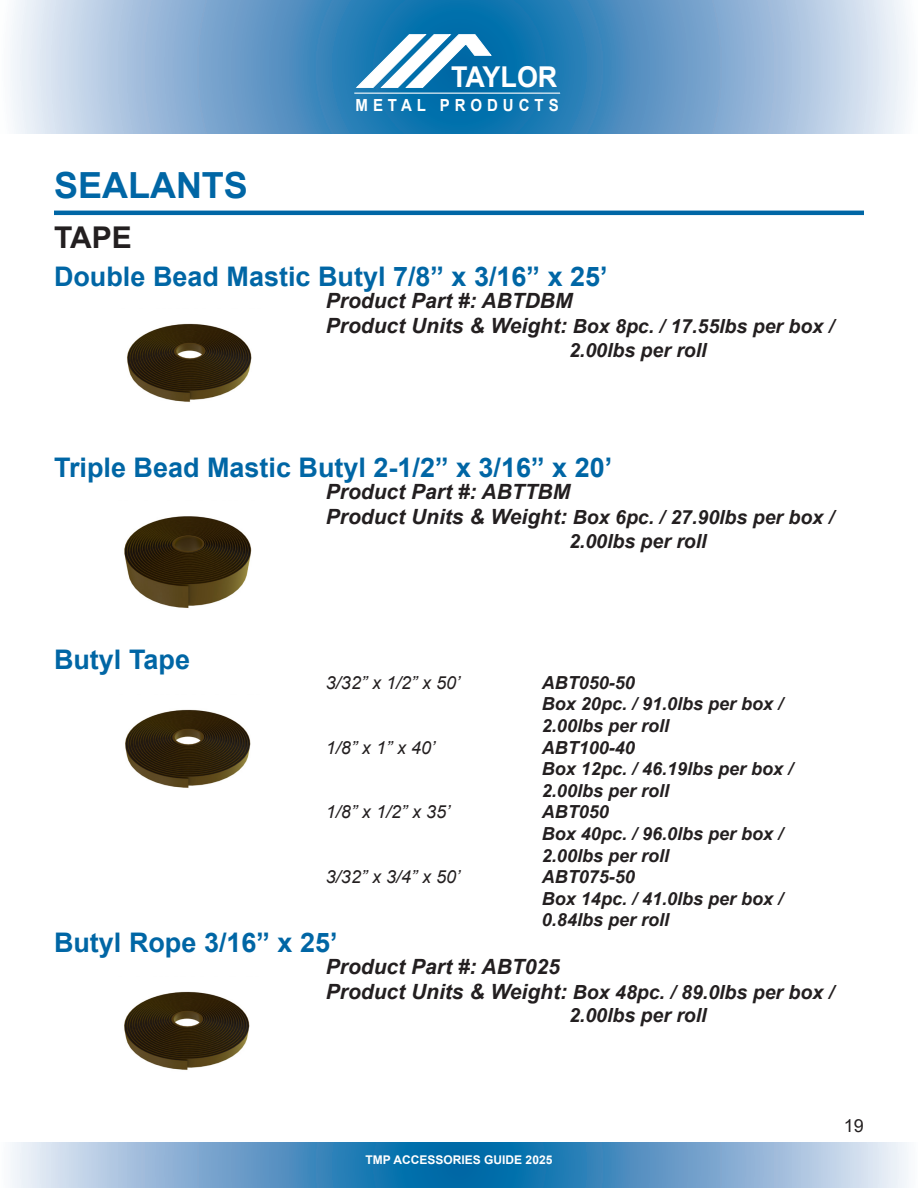
<style>
.page{position:relative;width:918px;height:1188px;background:#fff}
.page>*{position:absolute;margin:0;border:0;box-sizing:border-box;transform-origin:0 0}
.t1{font:700 36px "Arial";color:#0066a5}
.t2{font:700 30px "Arial";color:#231f20}
.t3{font:700 28.65px "Arial";color:#fff;scale:.94 1}
.t4{font:700 27px "Arial";color:#0066a5}
.t5{font:italic 700 21px "Arial";color:#231f20}
.t6{font:italic 700 19.5px "Arial";color:#231f20}
.t7{font:italic 700 18px "Arial";color:#231f20}
.t8{font:italic 18px "Arial";color:#231f20}
.t9{font:18px "Arial";color:#231f20}
.t10{font:700 16.65px "Arial";letter-spacing:.33em;color:#fff;scale:.9 1}
.t11{font:700 12px "Arial";color:#fff}
.s1{font-size:21px}
</style>
<div class="page">
<svg style="left:11px;top:0;width:897px;height:134px;background:#75a7ce"></svg>
<svg style="left:11px;top:1143px;width:897px;height:45px;background:#6ca2cb"></svg>
<svg style="left:356px;top:35px;width:135px;height:53px"></svg>
<hr style="left:354px;top:93px;width:206px;height:1px;background:#fff">
<hr style="left:54px;top:211px;width:810px;height:4px;background:#0066a5">
<img style="left:124px;top:516px;width:128px;height:92px">
<img style="left:127px;top:323px;width:125px;height:79px">
<img style="left:125px;top:709px;width:126px;height:79px">
<img style="left:124px;top:991px;width:126px;height:79px">
<p class="t1" style="left:54px;top:160px;width:196px">SEALANTS</p>
<p class="t2" style="left:54px;top:216px;width:79px">TAPE</p>
<h3 class="t3" style="left:451px;top:58px;width:115px">TAYLOR</h3>
<p class="t10" style="left:356px;top:94px;width:227px">METAL PRODUCTS</p>
<p class="t4" style="left:54px;top:258px;width:555px">Double Bead Mastic Butyl 7/8” x 3/16” x 25’</p>
<p class="t5" style="left:326px;top:287px;width:248px">Product Part #: ABTDBM</p>
<p class="t6" style="left:326px;top:313px;width:510px"><span class="s1">Product Units &amp; Weight:</span> Box 8pc. / 17.55lbs per box /</p>
<p class="t6" style="left:569px;top:337px;width:139px">2.00lbs per roll</p>
<p class="t4" style="left:54px;top:449px;width:560px">Triple Bead Mastic Butyl 2-1/2” x 3/16” x 20’</p>
<p class="t5" style="left:326px;top:478px;width:246px">Product Part #: ABTTBM</p>
<p class="t6" style="left:326px;top:504px;width:510px"><span class="s1">Product Units &amp; Weight:</span> Box 6pc. / 27.90lbs per box /</p>
<p class="t6" style="left:569px;top:528px;width:139px">2.00lbs per roll</p>
<p class="t4" style="left:54px;top:641px;width:138px">Butyl Tape</p>
<p class="t8" style="left:326px;top:671px;width:136px">3/32” x 1/2” x 50’</p>
<p class="t7" style="left:542px;top:671px;width:95px">ABT050-50</p>
<p class="t7" style="left:542px;top:692px;width:243px">Box 20pc. / 91.0lbs per box /</p>
<p class="t7" style="left:542px;top:714px;width:129px">2.00lbs per roll</p>
<p class="t8" style="left:326px;top:736px;width:111px">1/8” x 1” x 40’</p>
<p class="t7" style="left:542px;top:735px;width:95px">ABT100-40</p>
<p class="t7" style="left:542px;top:757px;width:253px">Box 12pc. / 46.19lbs per box /</p>
<p class="t7" style="left:542px;top:779px;width:129px">2.00lbs per roll</p>
<p class="t8" style="left:326px;top:801px;width:126px">1/8” x 1/2” x 35’</p>
<p class="t7" style="left:542px;top:800px;width:69px">ABT050</p>
<p class="t7" style="left:542px;top:822px;width:243px">Box 40pc. / 96.0lbs per box /</p>
<p class="t7" style="left:542px;top:843px;width:129px">2.00lbs per roll</p>
<p class="t8" style="left:326px;top:865px;width:136px">3/32” x 3/4” x 50’</p>
<p class="t7" style="left:542px;top:865px;width:95px">ABT075-50</p>
<p class="t7" style="left:542px;top:887px;width:243px">Box 14pc. / 41.0lbs per box /</p>
<p class="t7" style="left:542px;top:908px;width:129px">0.84lbs per roll</p>
<p class="t4" style="left:54px;top:923px;width:285px">Butyl Rope 3/16” x 25’</p>
<p class="t5" style="left:326px;top:952px;width:235px">Product Part #: ABT025</p>
<p class="t6" style="left:326px;top:979px;width:510px"><span class="s1">Product Units &amp; Weight:</span> Box 48pc. / 89.0lbs per box /</p>
<p class="t6" style="left:569px;top:1002px;width:139px">2.00lbs per roll</p>
<p class="t11" style="left:366px;top:1151px;width:188px">TMP ACCESSORIES GUIDE 2025</p>
<p class="t9" style="left:844px;top:1113px;width:22px">19</p>
</div>
